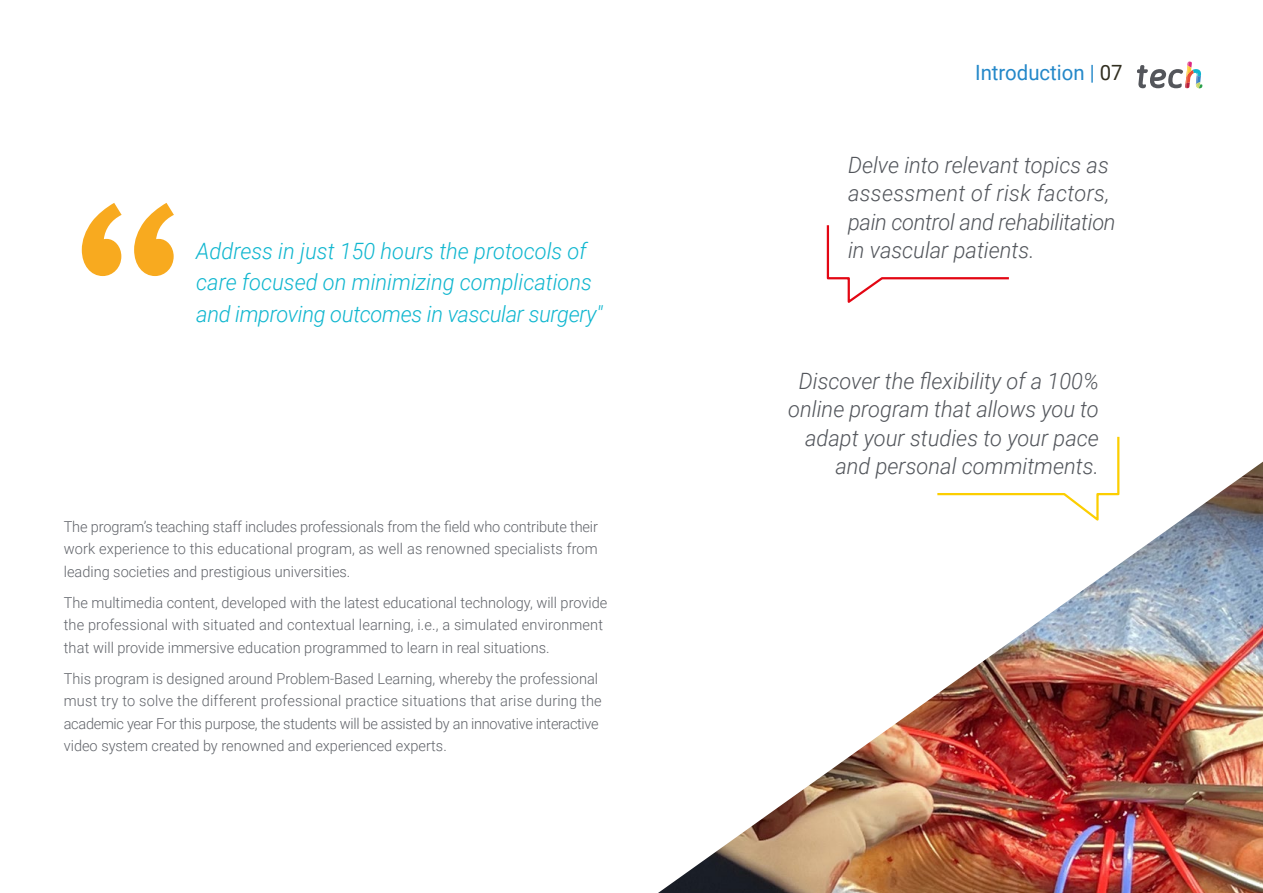
<style>
.page{position:relative;width:1263px;height:893px;background:#fff}
.page>*{position:absolute;margin:0;border:0;box-sizing:border-box;transform-origin:0 0}
.t1{font:italic 300 22.5px/28.5px "Roboto";color:#52555b;text-align:right}
.t2{font:italic 300 22.5px/31.5px "Roboto";color:#0fb6cf}
.t3{font:21px "Roboto";color:#2488c9}
.t4{font:300 15px/22.5px "Roboto";color:#61646a}
.s1{color:#312e20}
</style>
<div class="page">
<img style="left:658px;top:462px;width:605px;height:431px">
<svg style="left:1137px;top:62px;width:65px;height:27px"></svg>
<svg style="left:935px;top:436px;width:185px;height:88px"></svg>
<svg style="left:826px;top:225px;width:183px;height:78px"></svg>
<svg style="left:82px;top:203px;width:92px;height:73px"></svg>
<h2 class="t3" style="left:975px;top:57px;width:149px">Introduction | <span class="s1">07</span></h2>
<h1 class="t1" style="left:848px;top:150px;width:269px;text-align:left">Delve into relevant topics as assessment of risk factors, pain control and rehabilitation</h1>
<h1 class="t2" style="left:196px;top:234px;width:392px">Address in just 150 hours the protocols of</h1>
<h1 class="t1" style="left:848px;top:235px;width:188px">in vascular patients.</h1>
<h1 class="t2" style="left:196px;top:266px;width:408px">care focused on minimizing complications and improving outcomes in vascular surgery"</h1>
<p class="t4" style="left:64px;top:515px;width:536px;text-align:justify">The program’s teaching staff includes professionals from the field who contribute their work experience to this educational program, as well as renowned specialists from leading societies and prestigious universities.</p>
<p class="t4" style="left:64px;top:591px;width:545px">The multimedia content, developed with the latest educational technology, will provide the professional with situated and contextual learning, i.e., a simulated environment that will provide immersive education programmed to learn in real situations.</p>
<p class="t4" style="left:64px;top:667px;width:539px">This program is designed around Problem-Based Learning, whereby the professional must try to solve the different professional practice situations that arise during the academic year For this purpose, the students will be assisted by an innovative interactive video system created by renowned and experienced experts.</p>
<h1 class="t1" style="left:788px;top:365px;width:312px">Discover the flexibility of a 100% online program that allows you to adapt your studies to your pace and personal commitments.</h1>
</div>
